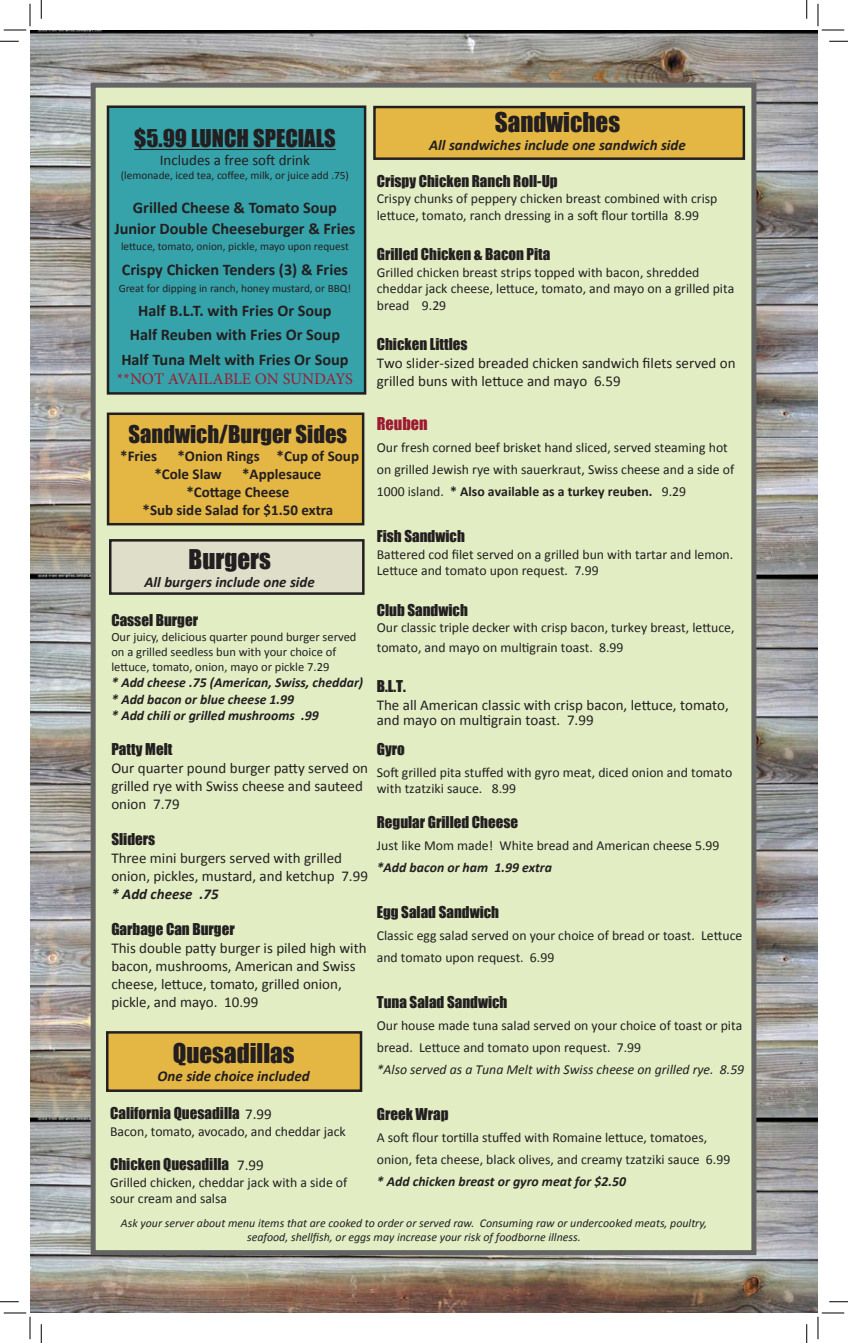
<style>
.page{position:relative;width:848px;height:1343px;background:#fff}
.page>*{position:absolute;margin:0;border:0;box-sizing:border-box;transform-origin:0 0}
.t1{font:25px "Impact";color:#231f20}
.t2{font:22.5px "Impact";color:#231f20}
.t3{font:700 16.25px/24.4px "Calibri";color:#231f20;text-align:center}
.t4{font:16.25px "Minion Pro";letter-spacing:-.005em;color:#9c1b30}
.Item{font:16.25px "Impact";color:#9c1b30}
.Item-2{font:15px/18px "Calibri";color:#231f20}
.Item-3{font:15px "Impact";color:#231f20}
.t5{font:italic 700 15px "Calibri";color:#231f20}
.t6{font:700 15px "Calibri";color:#231f20}
.Item-4{font:13.75px/16.5px "Calibri";color:#231f20}
.Item-5{font:italic 700 13.75px "Calibri";color:#231f20}
.Item-6{font:italic 13.75px "Calibri";color:#231f20}
.t7{font:12.5px/15px "Calibri";color:#231f20}
.Italic_Text{font:italic 11.88px/14.2px "Calibri";color:#231f20;text-align:center}
.t8{font:11.25px "Calibri";color:#231f20}
.s1{font-family:"Calibri"}
.s2{font-weight:700}
</style>
<div class="page">
<img style="left:30px;top:30px;width:788px;height:1282px">
<div style="left:91px;top:83px;width:665px;height:1172px;background:#e2edc4;border:5px solid #636463"></div>
<div style="left:108px;top:414px;width:255px;height:110px;background:#e4b644"></div>
<div style="left:107px;top:412px;width:257px;height:113px;border:2px solid #231f20"></div>
<div style="left:374px;top:107px;width:369px;height:52px;background:#e4b644"></div>
<div style="left:373px;top:106px;width:372px;height:54px;border:2px solid #231f20"></div>
<div style="left:110px;top:540px;width:253px;height:53px;background:#dedec9"></div>
<div style="left:109px;top:539px;width:255px;height:56px;border:2px solid #231f20"></div>
<div style="left:107px;top:1032px;width:254px;height:58px;background:#e4b644"></div>
<div style="left:106px;top:1031px;width:256px;height:61px;border:2px solid #231f20"></div>
<div style="left:108px;top:107px;width:257px;height:286px;background:#36a3ab"></div>
<div style="left:107px;top:105px;width:259px;height:289px;border:2px solid #231f20"></div>
<hr style="left:134px;top:149px;width:202px;height:1px;background:#231f20">
<svg style="left:0;top:40px;width:19px;height:2px"></svg>
<svg style="left:829px;top:40px;width:19px;height:2px"></svg>
<svg style="left:0;top:1301px;width:19px;height:1px"></svg>
<svg style="left:829px;top:1301px;width:19px;height:1px"></svg>
<svg style="left:40px;top:0;width:2px;height:19px"></svg>
<svg style="left:40px;top:1324px;width:2px;height:18px"></svg>
<svg style="left:806px;top:0;width:1px;height:19px"></svg>
<svg style="left:806px;top:1324px;width:1px;height:18px"></svg>
<svg style="left:4px;top:4px;width:27px;height:27px"></svg>
<svg style="left:4px;top:1312px;width:27px;height:27px"></svg>
<svg style="left:817px;top:4px;width:27px;height:27px"></svg>
<svg style="left:817px;top:1312px;width:27px;height:27px"></svg>
<p class="t2" style="left:134px;top:121px;width:203px">$5.99 LUNCH SPECIALS</p>
<p class="Item-2" style="left:160px;top:151px;width:152px">Includes a free soft drink</p>
<p class="t8" style="left:121px;top:167px;width:229px">(lemonade, iced tea, coffee, milk, or juice add .75)</p>
<p class="t3" style="left:133px;top:195px;width:206px">Grilled Cheese &amp; Tomato Soup</p>
<p class="t3" style="left:114px;top:216px;width:242px">Junior Double Cheeseburger &amp; Fries</p>
<p class="t8" style="left:121px;top:239px;width:229px">lettuce, tomato, onion, pickle, mayo upon request</p>
<p class="t3" style="left:122px;top:256px;width:228px">Crispy Chicken Tenders (3) &amp; Fries</p>
<p class="t8" style="left:119px;top:280px;width:234px">Great for dipping in ranch, honey mustard, or BBQ!</p>
<p class="t3" style="left:121px;top:298px;width:229px">Half B.L.T. with Fries Or Soup<br>Half Reuben with Fries Or Soup<br>Half Tuna Melt with Fries Or Soup</p>
<p class="t4" style="left:117px;top:368px;width:237px">**NOT AVAILABLE ON SUNDAYS</p>
<p class="t2" style="left:129px;top:417px;width:220px">Sandwich/Burger Sides</p>
<p class="t6" style="left:120px;top:445px;width:38px">*Fries</p>
<p class="t6" style="left:177px;top:445px;width:183px">*Onion Rings *Cup of Soup</p>
<p class="t6" style="left:154px;top:463px;width:69px">*Cole Slaw</p>
<p class="t6" style="left:242px;top:463px;width:81px">*Applesauce</p>
<p class="t6" style="left:186px;top:481px;width:105px">*Cottage Cheese</p>
<p class="t6" style="left:142px;top:499px;width:192px">*Sub side Salad for $1.50 extra</p>
<p class="t1" style="left:188px;top:540px;width:84px">Burgers</p>
<p class="t5" style="left:144px;top:571px;width:172px">All burgers include one side</p>
<p class="Item-3" style="left:111px;top:608px;width:88px">Cassel Burger</p>
<p class="t7" style="left:111px;top:629px;width:247px">Our juicy, delicious quarter pound burger served on a grilled seedless bun with your choice of lettuce, tomato, onion, mayo or pickle 7.29</p>
<p class="Item-5" style="left:111px;top:673px;width:253px">* Add cheese .75 (American, Swiss, cheddar)</p>
<p class="Item-5" style="left:111px;top:689px;width:184px">* Add bacon or blue cheese 1.99</p>
<p class="Item-5" style="left:111px;top:706px;width:209px">* Add chili or grilled mushrooms .99</p>
<p class="Item-3" style="left:111px;top:737px;width:62px">Patty Melt</p>
<p class="Item-2" style="left:111px;top:758px;width:258px">Our quarter pound burger patty served on grilled rye with Swiss cheese and sauteed onion 7.79</p>
<p class="Item-3" style="left:111px;top:827px;width:45px">Sliders</p>
<p class="Item-2" style="left:111px;top:848px;width:258px">Three mini burgers served with grilled onion, pickles, mustard, and ketchup 7.99</p>
<p class="t5" style="left:111px;top:883px;width:109px">* Add cheese .75</p>
<p class="Item-3" style="left:111px;top:917px;width:125px">Garbage Can Burger</p>
<p class="Item-2" style="left:111px;top:938px;width:257px">This double patty burger is piled high with bacon, mushrooms, American and Swiss cheese, lettuce, tomato, grilled onion, pickle, and mayo. 10.99</p>
<p class="t1" style="left:173px;top:1033px;width:123px">Quesadillas</p>
<p class="t5" style="left:158px;top:1065px;width:154px">One side choice included</p>
<p class="Item-3" style="left:110px;top:1101px;width:163px">California Quesadilla <span class="s1">7.99</span></p>
<p class="Item-4" style="left:110px;top:1122px;width:237px">Bacon, tomato, avocado, and cheddar jack</p>
<p class="Item-3" style="left:110px;top:1152px;width:155px">Chicken Quesadilla <span class="s1">7.99</span></p>
<p class="Item-4" style="left:110px;top:1173px;width:239px">Grilled chicken, cheddar jack with a side of sour cream and salsa</p>
<p class="t1" style="left:495px;top:103px;width:127px">Sandwiches</p>
<p class="t5" style="left:429px;top:134px;width:258px">All sandwiches include one sandwich side</p>
<p class="Item-3" style="left:377px;top:169px;width:182px">Crispy Chicken Ranch Roll-Up</p>
<p class="Item-4" style="left:377px;top:190px;width:342px">Crispy chunks of peppery chicken breast combined with crisp lettuce, tomato, ranch dressing in a soft flour tortilla 8.99</p>
<p class="Item-3" style="left:377px;top:243px;width:175px">Grilled Chicken &amp; Bacon Pita</p>
<p class="Item-4" style="left:377px;top:263px;width:359px">Grilled chicken breast strips topped with bacon, shredded cheddar jack cheese, lettuce, tomato, and mayo on a grilled pita bread 9.29</p>
<p class="Item-3" style="left:377px;top:333px;width:92px">Chicken Littles</p>
<p class="Item-2" style="left:377px;top:354px;width:360px">Two slider-sized breaded chicken sandwich filets served on grilled buns with lettuce and mayo 6.59</p>
<p class="Item" style="left:377px;top:411px;width:52px">Reuben</p>
<p class="Item-4" style="left:377px;top:436px;width:359px;line-height:22px">Our fresh corned beef brisket hand sliced, served steaming hot on grilled Jewish rye with sauerkraut, Swiss cheese and a side of<br>1000 island. <span class="s2">* Also available as a turkey reuben.</span> 9.29</p>
<p class="Item-3" style="left:377px;top:525px;width:90px">Fish Sandwich</p>
<p class="Item-4" style="left:377px;top:545px;width:358px">Battered cod filet served on a grilled bun with tartar and lemon.<br>Lettuce and tomato upon request. 7.99</p>
<p class="Item-3" style="left:377px;top:598px;width:93px">Club Sandwich</p>
<p class="Item-4" style="left:377px;top:618px;width:359px;line-height:19.2px">Our classic triple decker with crisp bacon, turkey breast, lettuce, tomato, and mayo on multigrain toast. 8.99</p>
<p class="Item-3" style="left:377px;top:674px;width:31px">B.L.T.</p>
<p class="Item-2" style="left:377px;top:697px;width:353px;line-height:15px">The all American classic with crisp bacon, lettuce, tomato, and mayo on multigrain toast. 7.99</p>
<p class="Item-3" style="left:377px;top:737px;width:30px">Gyro</p>
<p class="Item-4" style="left:377px;top:763px;width:357px">Soft grilled pita stuffed with gyro meat, diced onion and tomato with tzatziki sauce. 8.99</p>
<p class="Item-3" style="left:377px;top:810px;width:143px">Regular Grilled Cheese</p>
<p class="Item-4" style="left:377px;top:836px;width:344px">Just like Mom made! White bread and American cheese 5.99</p>
<p class="Item-5" style="left:377px;top:857px;width:177px">*Add bacon or ham 1.99 extra</p>
<p class="Item-3" style="left:377px;top:900px;width:124px">Egg Salad Sandwich</p>
<p class="Item-4" style="left:377px;top:924px;width:367px;line-height:22px">Classic egg salad served on your choice of bread or toast. Lettuce and tomato upon request. 6.99</p>
<p class="Item-3" style="left:377px;top:990px;width:132px">Tuna Salad Sandwich</p>
<p class="Item-4" style="left:377px;top:1014px;width:367px;line-height:22px">Our house made tuna salad served on your choice of toast or pita bread. Lettuce and tomato upon request. 7.99</p>
<p class="Item-6" style="left:377px;top:1060px;width:369px">*Also served as a Tuna Melt with Swiss cheese on grilled rye. 8.59</p>
<p class="Item-3" style="left:377px;top:1102px;width:73px">Greek Wrap</p>
<p class="Item-4" style="left:377px;top:1126px;width:355px;line-height:22px">A soft flour tortilla stuffed with Romaine lettuce, tomatoes, onion, feta cheese, black olives, and creamy tzatziki sauce 6.99</p>
<p class="Item-5" style="left:377px;top:1171px;width:251px">* Add chicken breast or gyro meat for $2.50</p>
<p class="Italic_Text" style="left:121px;top:1215px;width:587px">Ask your server about menu items that are cooked to order or served raw. Consuming raw or undercooked meats, poultry, seafood, shellfish, or eggs may increase your risk of foodborne illness.</p>
</div>
